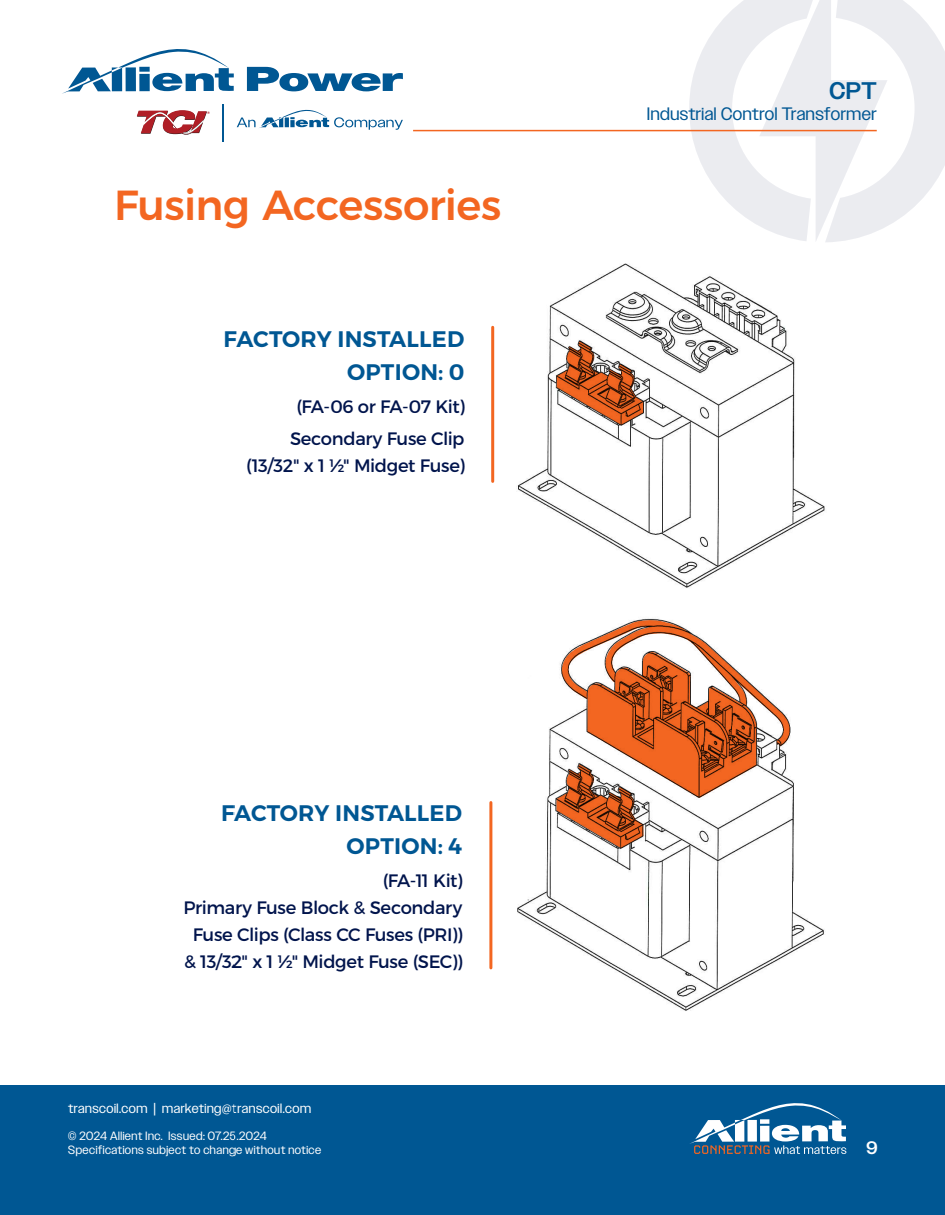
<style>
.page{position:relative;width:945px;height:1215px;background:#fff}
.page>*{position:absolute;margin:0;border:0;box-sizing:border-box;transform-origin:0 0}
.t1{font:500 42px "Montserrat";letter-spacing:-.015em;color:#f36621}
.t2{font:500 24px "Owners";color:#005793}
.t3{font:600 22.5px "Montserrat";letter-spacing:.01em;color:#005793}
.t4{font:18px/27px "Montserrat";letter-spacing:-.025em;color:#00144c;text-align:center}
.t5{font:18px "Owners";letter-spacing:.03em;color:#005793}
.t6{font:500 18px "Owners";color:#fff}
.t7{font:13.5px "Owners";letter-spacing:.04em;color:#fff}
.t8{font:12px/14.4px "Owners";letter-spacing:.04em;color:#fff}
</style>
<div class="page">
<svg style="left:689px;top:0;width:256px;height:242px"></svg>
<hr style="left:413px;top:130px;width:464px;height:1px;background:#f36621">
<div style="left:0;top:1085px;width:945px;height:129px;background:#005793"></div>
<svg style="left:690px;top:1103px;width:156px;height:51px"></svg>
<svg style="left:137px;top:110px;width:73px;height:25px"></svg>
<svg style="left:237px;top:109px;width:166px;height:21px"></svg>
<hr style="left:222px;top:104px;width:2px;height:37px;background:#005793">
<svg style="left:247px;top:67px;width:156px;height:24px"></svg>
<svg style="left:62px;top:49px;width:172px;height:45px"></svg>
<img style="left:517px;top:263px;width:308px;height:325px">
<hr style="left:491px;top:327px;width:3px;height:154px;background:#f36621">
<svg style="left:557px;top:341px;width:87px;height:84px"></svg>
<img style="left:517px;top:618px;width:307px;height:393px">
<hr style="left:489px;top:803px;width:3px;height:165px;background:#f36621">
<svg style="left:556px;top:619px;width:234px;height:229px"></svg>
<img style="left:513px;top:757px;width:157px;height:1px">
<p class="t1" style="left:114px;top:171px;width:389px">Fusing Accessories</p>
<p class="t3" style="left:224px;top:325px;width:242px">FACTORY INSTALLED</p>
<p class="t3" style="left:347px;top:358px;width:119px">OPTION: 0</p>
<p class="t4" style="left:296px;top:393px;width:170px">(FA-06 or FA-07 Kit)</p>
<p class="t4" style="left:290px;top:425px;width:176px">Secondary Fuse Clip</p>
<p class="t4" style="left:246px;top:452px;width:220px">(13/32" x 1 ½" Midget Fuse)</p>
<p class="t3" style="left:221px;top:799px;width:242px">FACTORY INSTALLED</p>
<p class="t3" style="left:347px;top:832px;width:117px">OPTION: 4</p>
<p class="t4" style="left:383px;top:867px;width:81px">(FA-11 Kit)</p>
<p class="t4" style="left:184px;top:894px;width:280px">Primary Fuse Block &amp; Secondary<br>Fuse Clips (Class CC Fuses (PRI)) &amp; 13/32" x 1 ½" Midget Fuse (SEC))</p>
<h2 class="t2" style="left:830px;top:77px;width:49px">CPT</h2>
<p class="t5" style="left:647px;top:104px;width:231px">Industrial Control Transformer</p>
<p class="t7" style="left:68px;top:1100px;width:244px">transcoil.com | marketing@transcoil.com</p>
<p class="t8" style="left:68px;top:1128px;width:255px">© 2024 Allient Inc. Issued: 07.25.2024<br>Specifications subject to change without notice</p>
<p class="t6" style="left:866px;top:1137px;width:13px">9</p>
</div>
